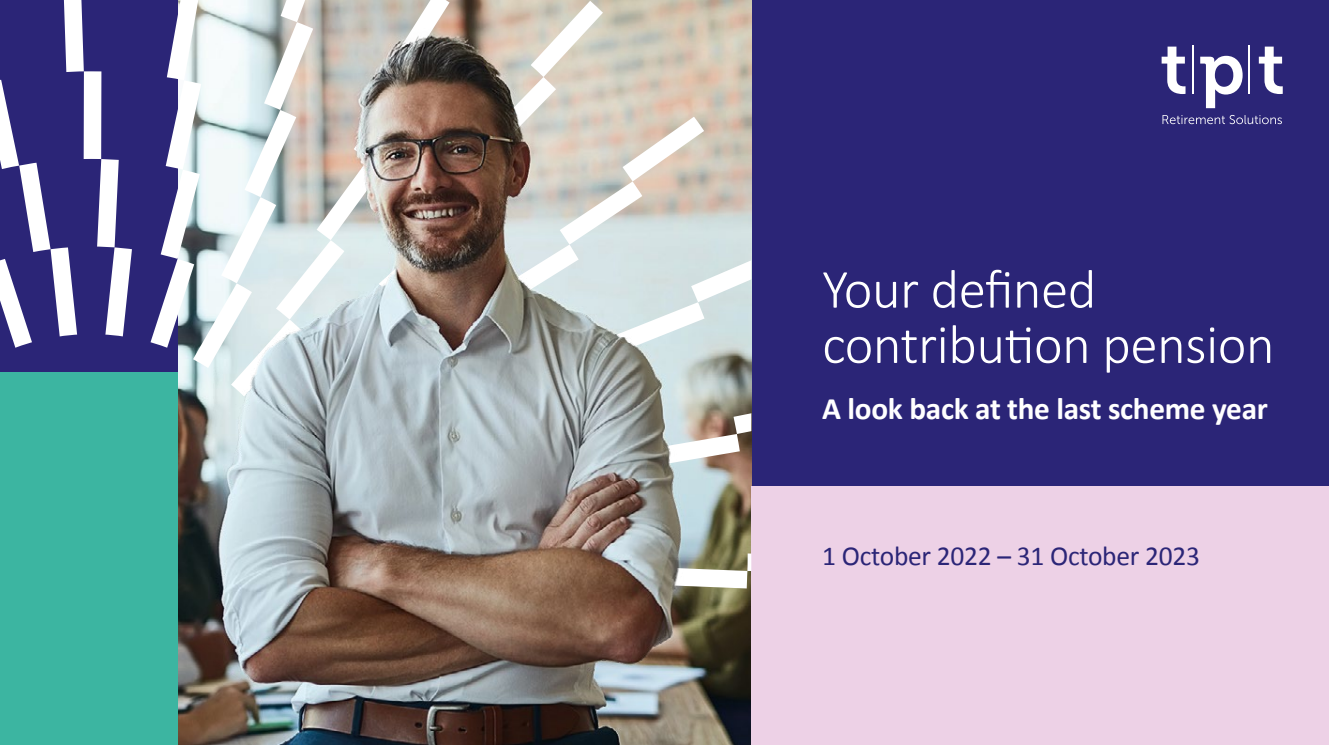
<style>
.page{position:relative;width:1329px;height:745px;background:#fff}
.page>*{position:absolute;margin:0;border:0;box-sizing:border-box;transform-origin:0 0}
.t1{font:300 55.25px/55.2px "Calibri";letter-spacing:-.01em;color:#fff}
.t2{font:700 31.25px "Calibri";letter-spacing:-.01em;color:#fff}
.t3{font:27.5px "Calibri";letter-spacing:-.01em;color:#2b2577}
</style>
<div class="page">
<div style="left:751px;top:0;width:578px;height:485px;background:#2b2577"></div>
<div style="left:751px;top:485px;width:578px;height:259px;background:#edd1e6"></div>
<svg style="left:1162px;top:115px;width:120px;height:9px"></svg>
<svg style="left:1161px;top:47px;width:24px;height:47px"></svg>
<svg style="left:1259px;top:47px;width:24px;height:47px"></svg>
<svg style="left:1200px;top:56px;width:42px;height:52px"></svg>
<hr style="left:1192px;top:45px;width:1px;height:49px;background:#fff">
<hr style="left:1249px;top:45px;width:1px;height:49px;background:#fff">
<svg style="left:0;top:0;width:214px;height:71px;fill:#2b2577"></svg>
<svg style="left:0;top:71px;width:214px;height:204px"></svg>
<svg style="left:197px;top:275px;width:17px;height:378px;background:#7e8281"></svg>
<svg style="left:0;top:250px;width:197px;height:403px;fill:#2b2577"></svg>
<div style="left:0;top:372px;width:177px;height:372px;background:#3cb5a1"></div>
<img style="left:214px;top:0;width:537px;height:744px">
<p class="t1" style="left:822px;top:261px;width:454px">Your defined contribution pension</p>
<p class="t2" style="left:822px;top:387px;width:447px">A look back at the last scheme year</p>
<p class="t3" style="left:822px;top:536px;width:379px">1 October 2022 – 31 October 2023</p>
</div>
